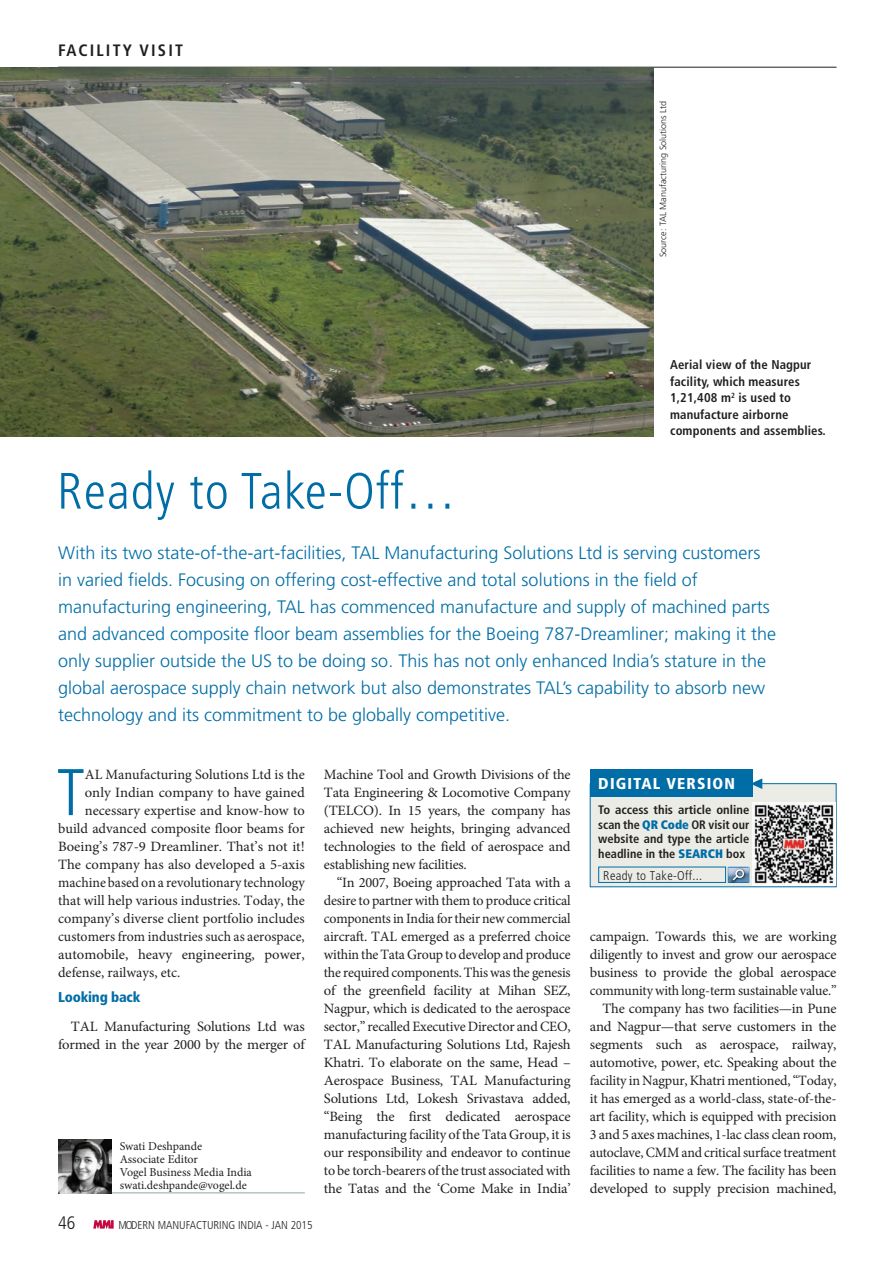
<style>
.page{position:relative;width:896px;height:1263px;background:#fff}
.page>*{position:absolute;margin:0;border:0;box-sizing:border-box;transform-origin:0 0}
.t1{font:300 condensed 65.85px "Frutiger LT Std";color:#006da6}
.t2{font:300 condensed 51px "Frutiger LT Std";letter-spacing:.025em;color:#006da6}
.t3{font:300 18px/27px "Frutiger LT Std";color:#006da6}
.t4{font:300 condensed 18px "Frutiger LT Std";color:#231f20}
.t5{font:700 condensed 16.5px "Frutiger LT Std";letter-spacing:.13em;color:#231f20}
.t6{font:900 condensed 15.75px "Frutiger LT Std";letter-spacing:.075em;color:#fff}
.t7{font:14.25px/18px "Minion Pro";letter-spacing:-.015em;color:#231f20}
.t8{font:700 condensed 12.75px/16.5px "Frutiger LT Std";letter-spacing:.01em;color:#231f20}
.t9{font:300 condensed 12.75px "Frutiger LT Std";letter-spacing:.025em;color:#231f20}
.t10{font:700 condensed 12.3px/14.7px "Frutiger LT Std";color:#231f20;text-align:justify}
.t11{font:12px/13.2px "Minion Pro";color:#231f20}
.t12{font:300 condensed 11.4px "Frutiger LT Std";color:#231f20}
.t13{font:300 9px "Frutiger LT Std";color:#231f20}
.s1{font-family:"Frutiger LT Std";font-weight:900;font-stretch:condensed;color:#006da6}
.s2{font-weight:900;color:#006da6}
</style>
<div class="page">
<hr style="left:58px;top:67px;width:778px;height:1px;background:#231f20">
<svg style="left:93px;top:1220px;width:21px;height:8px"></svg>
<hr style="left:58px;top:1191px;width:247px;height:1px;background:#9caeb4">
<img style="left:58px;top:1139px;width:53px;height:53px">
<div style="left:590px;top:783px;width:246px;height:103px;background:#ecece6"></div>
<img style="left:752px;top:802px;width:83px;height:83px">
<svg style="left:727px;top:866px;width:22px;height:16px"></svg>
<div style="left:590px;top:769px;width:162px;height:27px;background:#006da6"></div>
<svg style="left:752px;top:778px;width:10px;height:10px"></svg>
<img style="left:0;top:67px;width:653px;height:369px">
<p class="t5" style="left:58px;top:44px;width:126px">FACILITY VISIT</p>
<p class="t2" style="left:57px;top:470px;width:400px">Ready to Take-Off…</p>
<p class="t13" style="left:659px;top:257px;width:158px;rotate:-90deg">Source: TAL Manufacturing Solutions Ltd</p>
<p class="t8" style="left:670px;top:357px;width:157px">Aerial view of the Nagpur facility, which measures<br>1,21,408 m<sup>2</sup> is used to manufacture airborne components and assemblies.</p>
<p class="t3" style="left:58px;top:540px;width:719px">With its two state-of-the-art-facilities, TAL Manufacturing Solutions Ltd is serving customers in varied fields. Focusing on offering cost-effective and total solutions in the field of manufacturing engineering, TAL has commenced manufacture and supply of machined parts and advanced composite floor beam assemblies for the Boeing 787-Dreamliner; making it the only supplier outside the US to be doing so. This has not only enhanced India’s stature in the global aerospace supply chain network but also demonstrates TAL’s capability to absorb new technology and its commitment to be globally competitive.</p>
<p class="t1" style="left:57px;top:765px;width:30px">T</p>
<p class="t7" style="left:85px;top:766px;width:221px">AL Manufacturing Solutions Ltd is the</p>
<p class="t7" style="left:85px;top:784px;width:221px">only Indian company to have gained</p>
<p class="t7" style="left:85px;top:802px;width:221px">necessary expertise and know-how to</p>
<p class="t7" style="left:58px;top:820px;width:248px">build advanced composite floor beams for</p>
<p class="t7" style="left:58px;top:838px;width:248px">Boeing’s 787-9 Dreamliner. That’s not it!</p>
<p class="t7" style="left:58px;top:856px;width:248px">The company has also developed a 5-axis</p>
<p class="t7" style="left:58px;top:874px;width:248px">machine based on a revolutionary technology</p>
<p class="t7" style="left:58px;top:892px;width:248px">that will help various industries. Today, the</p>
<p class="t7" style="left:58px;top:910px;width:248px">company’s diverse client portfolio includes</p>
<p class="t7" style="left:58px;top:928px;width:248px">customers from industries such as aerospace,</p>
<p class="t7" style="left:58px;top:946px;width:248px">automobile, heavy engineering, power,</p>
<p class="t7" style="left:58px;top:964px;width:124px">defense, railways, etc.</p>
<p class="t7" style="left:71px;top:984px;width:235px;line-height:29px;text-indent:-13px"><span class="s1">Looking back<br></span>TAL Manufacturing Solutions Ltd was</p>
<p class="t7" style="left:58px;top:1036px;width:248px">formed in the year 2000 by the merger of</p>
<p class="t11" style="left:120px;top:1139px;width:134px">Swati Deshpande<br>Associate Editor<br>Vogel Business Media India swati.deshpande@vogel.de</p>
<p class="t4" style="left:58px;top:1214px;width:19px">46</p>
<p class="t12" style="left:119px;top:1219px;width:195px">MODERN MANUFACTURING INDIA - JAN 2015</p>
<p class="t7" style="left:324px;top:766px;width:248px">Machine Tool and Growth Divisions of the</p>
<p class="t7" style="left:324px;top:784px;width:248px">Tata Engineering &amp; Locomotive Company</p>
<p class="t7" style="left:324px;top:802px;width:248px">(TELCO). In 15 years, the company has</p>
<p class="t7" style="left:324px;top:820px;width:248px">achieved new heights, bringing advanced</p>
<p class="t7" style="left:324px;top:838px;width:248px">technologies to the field of aerospace and</p>
<p class="t7" style="left:324px;top:856px;width:144px">establishing new facilities.</p>
<p class="t7" style="left:337px;top:874px;width:235px">“In 2007, Boeing approached Tata with a</p>
<p class="t7" style="left:324px;top:892px;width:248px">desire to partner with them to produce critical</p>
<p class="t7" style="left:324px;top:910px;width:248px">components in India for their new commercial</p>
<p class="t7" style="left:324px;top:928px;width:248px">aircraft. TAL emerged as a preferred choice</p>
<p class="t7" style="left:324px;top:946px;width:248px">within the Tata Group to develop and produce</p>
<p class="t7" style="left:324px;top:964px;width:248px">the required components. This was the genesis</p>
<p class="t7" style="left:324px;top:982px;width:248px">of the greenfield facility at Mihan SEZ,</p>
<p class="t7" style="left:324px;top:1000px;width:248px">Nagpur, which is dedicated to the aerospace</p>
<p class="t7" style="left:324px;top:1018px;width:248px">sector,” recalled Executive Director and CEO,</p>
<p class="t7" style="left:324px;top:1036px;width:248px">TAL Manufacturing Solutions Ltd, Rajesh</p>
<p class="t7" style="left:324px;top:1054px;width:248px">Khatri. To elaborate on the same, Head –</p>
<p class="t7" style="left:324px;top:1072px;width:248px">Aerospace Business, TAL Manufacturing</p>
<p class="t7" style="left:324px;top:1090px;width:248px">Solutions Ltd, Lokesh Srivastava added,</p>
<p class="t7" style="left:324px;top:1108px;width:248px">“Being the first dedicated aerospace</p>
<p class="t7" style="left:324px;top:1126px;width:248px">manufacturing facility of the Tata Group, it is</p>
<p class="t7" style="left:324px;top:1144px;width:248px">our responsibility and endeavor to continue</p>
<p class="t7" style="left:324px;top:1162px;width:248px">to be torch-bearers of the trust associated with</p>
<p class="t7" style="left:324px;top:1180px;width:248px">the Tatas and the ‘Come Make in India’</p>
<p class="t6" style="left:598px;top:777px;width:138px">DIGITAL VERSION</p>
<p class="t10" style="left:598px;top:803px;width:152px">To access this article online scan the <span class="s2">QR Code</span> OR visit our website and type the article headline in the <span class="s2">SEARCH</span> box</p>
<p class="t9" style="left:603px;top:869px;width:100px">Ready to Take-Off...</p>
<p class="t7" style="left:590px;top:928px;width:248px;text-align:right">campaign. Towards this, we are working diligently to invest and grow our aerospace business to provide the global aerospace community with long-term sustainable value.” The company has two facilities—in Pune and Nagpur—that serve customers in the segments such as aerospace, railway, automotive, power, etc. Speaking about the facility in Nagpur, Khatri mentioned, “Today, it has emerged as a world-class, state-of-the&shy;art facility, which is equipped with precision 3 and 5 axes machines, 1-lac class clean room, autoclave, CMM and critical surface treatment facilities to name a few. The facility has been developed to supply precision machined,</p>
</div>
